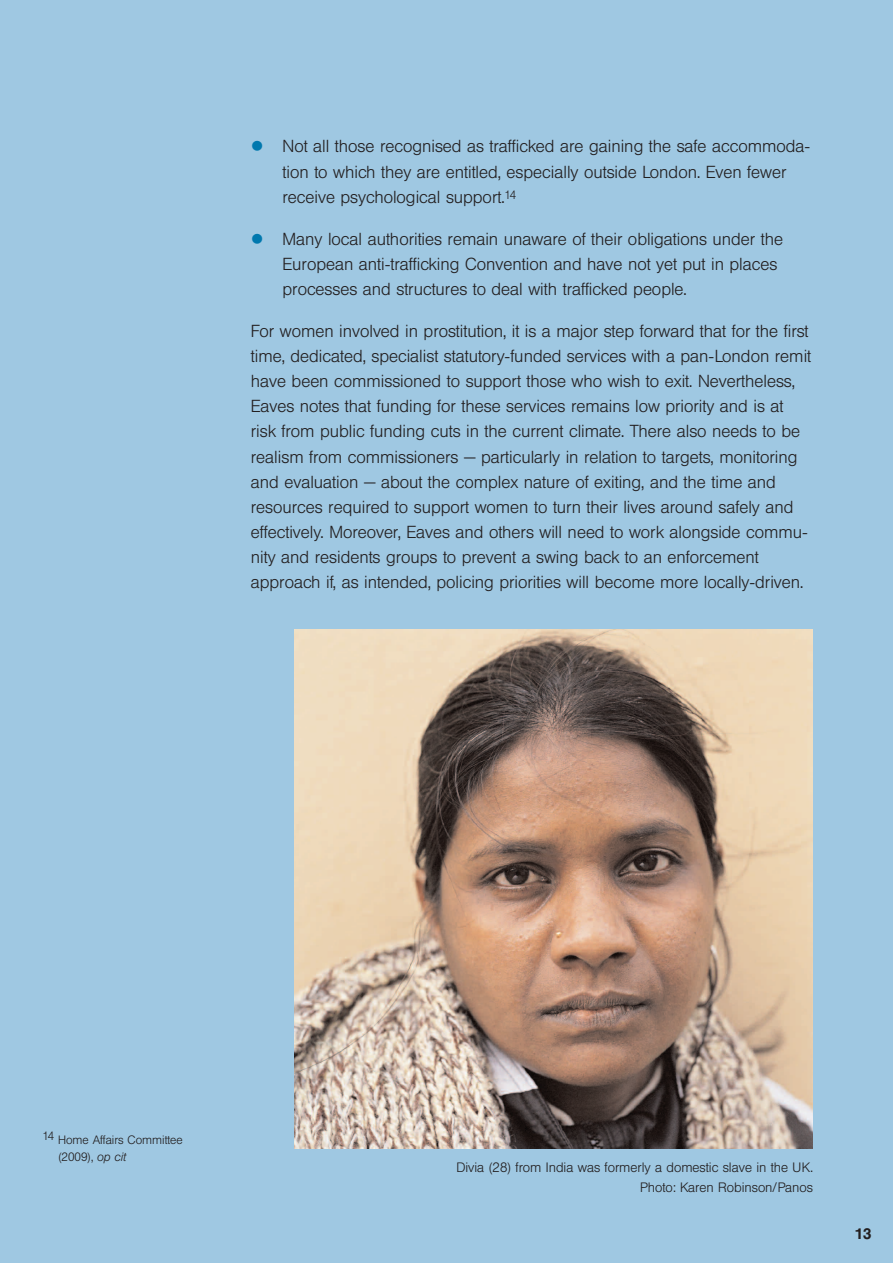
<style>
.page{position:relative;width:893px;height:1263px;background:#9fc8e2}
.page>*{position:absolute;margin:0;border:0;box-sizing:border-box;transform-origin:0 0}
.t1{font:300 17.25px/25px "Helvetica BQ";color:#231f20}
.t2{font:500 15px "Helvetica BQ";color:#231f20}
.t3{font:300 13.5px/19.6px "Helvetica BQ";color:#231f20;text-align:right}
.t4{font:300 12px/17.4px "Helvetica BQ";color:#231f20}
.s1{color:#0078ae}
.s2{font-style:italic}
</style>
<div class="page">
<img style="left:294px;top:629px;width:519px;height:519px">
<p class="t1" style="left:283px;top:134px;width:529px;text-indent:-32px"><span class="s1">●</span> Not all those recognised as trafficked are gaining the safe accommoda&shy;tion to which they are entitled, especially outside London. Even fewer receive psychological support.<sup>14</sup></p>
<p class="t1" style="left:283px;top:226px;width:502px;text-indent:-32px"><span class="s1">●</span> Many local authorities remain unaware of their obligations under the<br>European anti-trafficking Convention and have not yet put in places processes and structures to deal with trafficked people.</p>
<p class="t1" style="left:251px;top:318px;width:562px">For women involved in prostitution, it is a major step forward that for the first time, dedicated, specialist statutory-funded services with a pan-London remit have been commissioned to support those who wish to exit. Nevertheless, Eaves notes that funding for these services remains low priority and is at risk from public funding cuts in the current climate. There also needs to be realism from commissioners — particularly in relation to targets, monitoring and evaluation — about the complex nature of exiting, and the time and resources required to support women to turn their lives around safely and effectively. Moreover, Eaves and others will need to work alongside commu&shy;nity and residents groups to prevent a swing back to an enforcement approach if, as intended, policing priorities will become more locally-driven.</p>
<p class="t4" style="left:58px;top:1131px;width:126px;text-indent:-16px">14 Home Affairs Committee (2009), <span class="s2">op cit</span></p>
<p class="t3" style="left:456px;top:1157px;width:358px">Divia (28) from India was formerly a domestic slave in the UK.<br>Photo: Karen Robinson/Panos</p>
<p class="t2" style="left:855px;top:1225px;width:18px">13</p>
</div>
